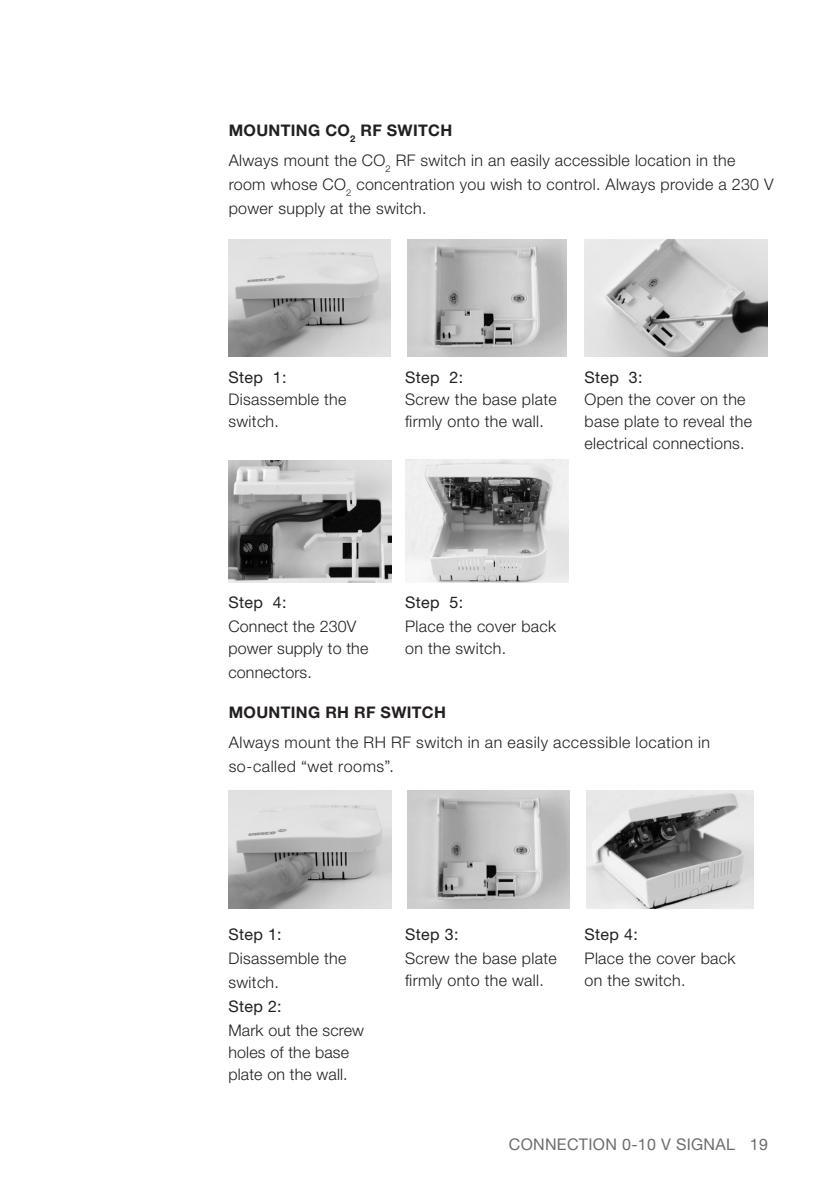
<style>
.page{position:relative;width:840px;height:1191px;background:#fff}
.page>*{position:absolute;margin:0;border:0;box-sizing:border-box;transform-origin:0 0}
.t1{font:300 16px/22px "Helvetica Neue LT Std";letter-spacing:.02em;color:#231f20}
.t2{font:16px "Helvetica Neue LT Std";letter-spacing:.02em;color:#231f20}
.t3{font:700 16px "Helvetica Neue LT Std";letter-spacing:.02em;color:#231f20}
.t4{font:16px "Helvetica Neue";letter-spacing:.02em;color:#6c6d70}
</style>
<div class="page">
<img style="left:229px;top:240px;width:161px;height:116px">
<img style="left:407px;top:240px;width:159px;height:117px">
<img style="left:584px;top:240px;width:183px;height:117px">
<img style="left:228px;top:460px;width:163px;height:122px">
<img style="left:405px;top:460px;width:163px;height:122px">
<img style="left:228px;top:791px;width:163px;height:117px">
<img style="left:407px;top:790px;width:162px;height:118px">
<img style="left:586px;top:790px;width:166px;height:118px">
<p class="t3" style="left:228px;top:121px;width:225px">MOUNTING CO<sub>2</sub> RF SWITCH</p>
<p class="t1" style="left:228px;top:148px;width:546px;line-height:24px">Always mount the CO<sub>2</sub> RF switch in an easily accessible location in the room whose CO<sub>2</sub> concentration you wish to control. Always provide a 230 V power supply at the switch.</p>
<p class="t2" style="left:228px;top:368px;width:59px">Step 1:</p>
<p class="t1" style="left:228px;top:388px;width:119px">Disassemble the</p>
<p class="t1" style="left:228px;top:410px;width:52px">switch.</p>
<p class="t2" style="left:405px;top:368px;width:59px">Step 2:</p>
<p class="t1" style="left:405px;top:388px;width:153px">Screw the base plate</p>
<p class="t1" style="left:405px;top:410px;width:140px">firmly onto the wall.</p>
<p class="t2" style="left:584px;top:368px;width:59px">Step 3:</p>
<p class="t1" style="left:584px;top:388px;width:169px">Open the cover on the base plate to reveal the electrical connections.</p>
<p class="t2" style="left:228px;top:592px;width:59px">Step 4:</p>
<p class="t1" style="left:228px;top:615px;width:129px">Connect the 230V</p>
<p class="t1" style="left:228px;top:637px;width:141px">power supply to the</p>
<p class="t1" style="left:228px;top:661px;width:85px">connectors.</p>
<p class="t2" style="left:405px;top:592px;width:59px">Step 5:</p>
<p class="t1" style="left:405px;top:615px;width:152px">Place the cover back</p>
<p class="t1" style="left:405px;top:637px;width:102px">on the switch.</p>
<p class="t3" style="left:228px;top:703px;width:219px">MOUNTING RH RF SWITCH</p>
<p class="t1" style="left:228px;top:731px;width:482px">Always mount the RH RF switch in an easily accessible location in</p>
<p class="t1" style="left:228px;top:755px;width:167px">so-called “wet rooms”.</p>
<p class="t2" style="left:228px;top:924px;width:55px">Step 1:</p>
<p class="t1" style="left:228px;top:946px;width:119px;line-height:24px">Disassemble the switch.</p>
<p class="t2" style="left:228px;top:996px;width:55px">Step 2:</p>
<p class="t1" style="left:228px;top:1019px;width:137px">Mark out the screw holes of the base</p>
<p class="t1" style="left:228px;top:1063px;width:121px">plate on the wall.</p>
<p class="t2" style="left:405px;top:924px;width:55px">Step 3:</p>
<p class="t1" style="left:405px;top:947px;width:153px">Screw the base plate firmly onto the wall.</p>
<p class="t2" style="left:584px;top:924px;width:55px">Step 4:</p>
<p class="t1" style="left:584px;top:947px;width:152px">Place the cover back on the switch.</p>
<p class="t4" style="left:508px;top:1132px;width:260px">CONNECTION 0-10 V SIGNAL 19</p>
</div>
